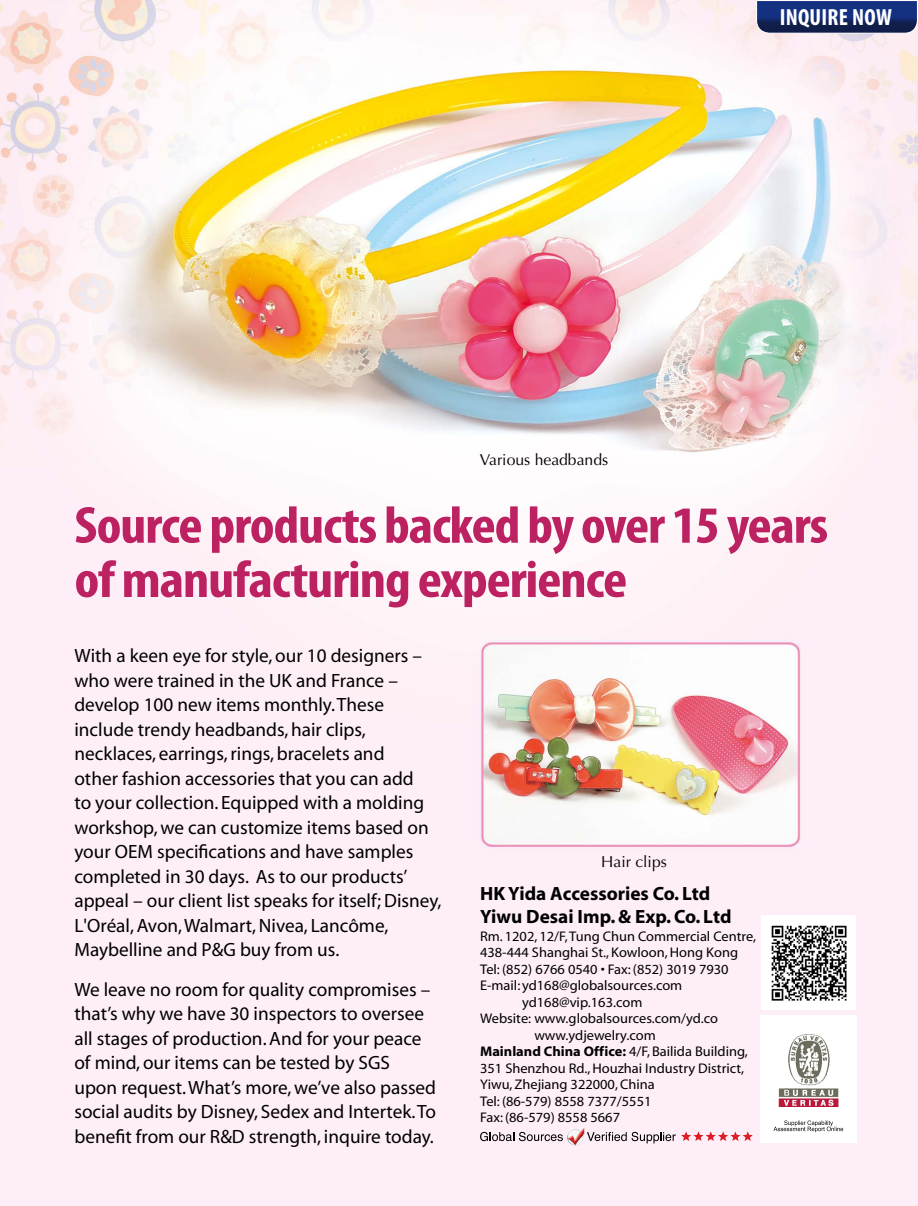
<style>
.page{position:relative;width:918px;height:1206px;background:#fff}
.page>*{position:absolute;margin:0;border:0;box-sizing:border-box;transform-origin:0 0}
.t1{font:700 condensed 52.5px/54.2px "Myriad Pro";letter-spacing:-.02em;color:#bc2161;scale:1.1 1}
.t2{font:700 condensed 23.45px "Myriad Pro";letter-spacing:.01em;color:#fff}
.t3{font:19.25px/24.5px "Myriad";color:#000}
.t4{font:700 19.25px/22.8px "Myriad";color:#000}
.t5{font:15.75px "Optima";color:#000}
.t6{font:14px "Myriad";color:#000}
.t7{font:700 14px "Myriad";color:#000}
.s1{font-weight:400}
</style>
<div class="page">
<img style="left:0;top:0;width:918px;height:1205px">
<div style="left:760px;top:1015px;width:97px;height:127px;background:#fff"></div>
<img style="left:778px;top:1034px;width:61px;height:72px">
<svg style="left:773px;top:1120px;width:70px;height:12px"></svg>
<svg style="left:480px;top:1131px;width:83px;height:10px"></svg>
<img style="left:567px;top:1127px;width:17px;height:18px">
<svg style="left:587px;top:1131px;width:166px;height:12px;background:#d8b7c0"></svg>
<div style="left:761px;top:915px;width:94px;height:94px;background:#fff"></div>
<img style="left:771px;top:925px;width:76px;height:76px">
<svg style="left:755px;top:0;width:163px;height:34px;background:#283d79"></svg>
<p class="t5" style="left:480px;top:451px;width:130px">Various headbands</p>
<p class="t2" style="left:780px;top:2px;width:114px">INQUIRE NOW</p>
<h1 class="t1" style="left:74px;top:497px;width:687px">Source products backed by over 15 years of manufacturing experience</h1>
<p class="t3" style="left:74px;top:644px;width:368px">With a keen eye for style, our 10 designers – who were trained in the UK and France – develop 100 new items monthly. These include trendy headbands, hair clips, necklaces, earrings, rings, bracelets and<br>other fashion accessories that you can add<br>to your collection. Equipped with a molding workshop, we can customize items based on your OEM specifications and have samples completed in 30 days. As to our products’ appeal – our client list speaks for itself; Disney, L'Oréal, Avon, Walmart, Nivea, Lancôme, Maybelline and P&amp;G buy from us.</p>
<p class="t3" style="left:74px;top:977px;width:363px">We leave no room for quality compromises – that’s why we have 30 inspectors to oversee all stages of production. And for your peace of mind, our items can be tested by SGS upon request. What’s more, we’ve also passed social audits by Disney, Sedex and Intertek. To benefit from our R&amp;D strength, inquire today.</p>
<p class="t5" style="left:601px;top:852px;width:67px">Hair clips</p>
<p class="t4" style="left:480px;top:882px;width:253px">HK Yida Accessories Co. Ltd<br>Yiwu Desai Imp. &amp; Exp. Co. Ltd</p>
<p class="t6" style="left:480px;top:929px;width:277px">Rm. 1202, 12/F, Tung Chun Commercial Centre,</p>
<p class="t6" style="left:480px;top:945px;width:259px">438-444 Shanghai St., Kowloon, Hong Kong</p>
<p class="t6" style="left:480px;top:962px;width:250px">Tel: (852) 6766 0540 • Fax: (852) 3019 7930</p>
<p class="t6" style="left:480px;top:978px;width:204px">E-mail: yd168@globalsources.com</p>
<p class="t6" style="left:522px;top:995px;width:122px">yd168@vip.163.com</p>
<p class="t6" style="left:480px;top:1011px;width:239px">Website: www.globalsources.com/yd.co</p>
<p class="t6" style="left:534px;top:1028px;width:123px">www.ydjewelry.com</p>
<p class="t7" style="left:480px;top:1044px;width:269px">Mainland China Office: <span class="s1">4/F, Bailida Building,</span></p>
<p class="t6" style="left:480px;top:1061px;width:266px">351 Shenzhou Rd., Houzhai Industry District,</p>
<p class="t6" style="left:480px;top:1077px;width:176px">Yiwu, Zhejiang 322000, China</p>
<p class="t6" style="left:480px;top:1093px;width:173px">Tel: (86-579) 8558 7377/5551</p>
<p class="t6" style="left:480px;top:1110px;width:141px">Fax: (86-579) 8558 5667</p>
</div>
